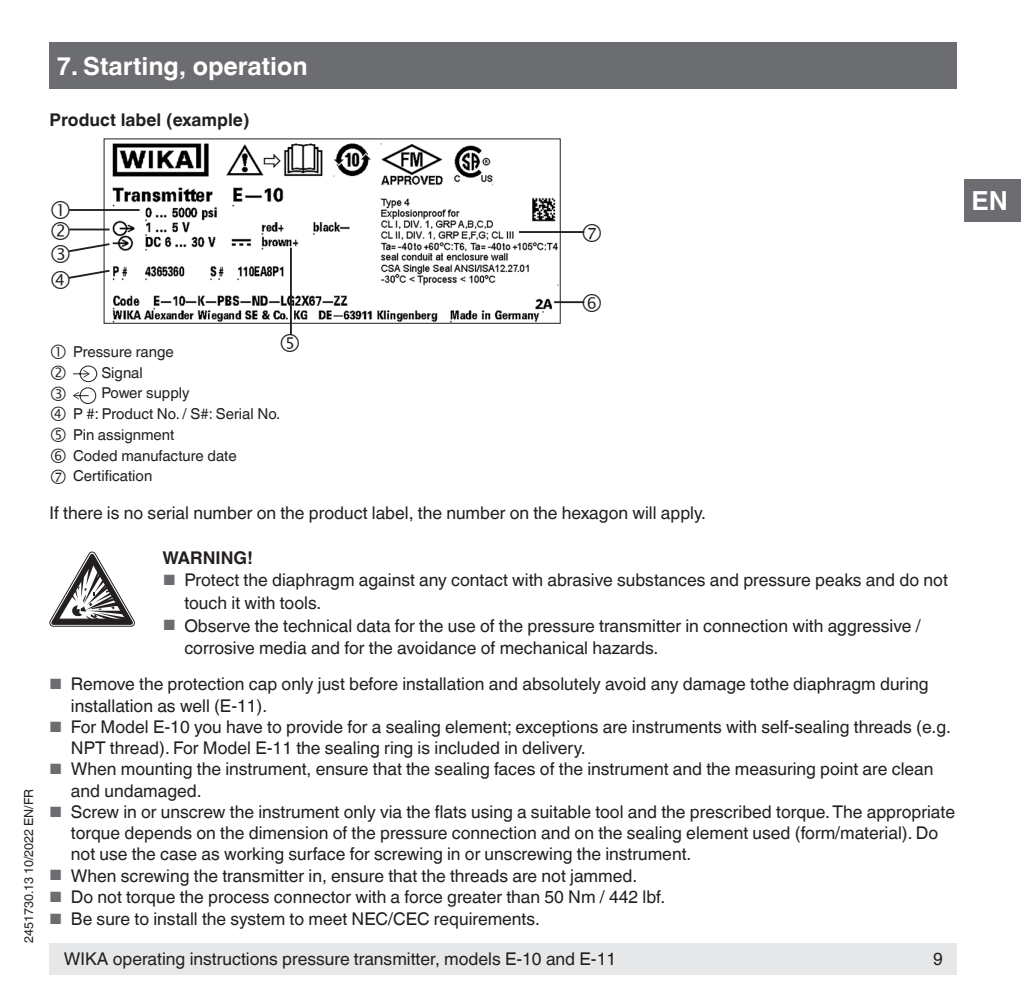
<style>
.page{position:relative;width:1021px;height:1007px;background:#fff}
.page>*{position:absolute;margin:0;border:0;box-sizing:border-box;transform-origin:0 0}
.t1{font:700 26.25px "Helvetica World";color:#fff}
.t2{font:700 25px "Helvetica World";color:#fff}
.t3{font:17.5px/21.2px "Helvetica World";color:#231f20}
.t4{font:700 17.5px "Helvetica World";color:#231f20}
.t5{font:15px "Helvetica World";color:#231f20}
.t6{font:12.5px "Helvetica World";color:#231f20}
.s1{font-size:14.75px;color:#6c6d70}
</style>
<div class="page">
<div style="left:50px;top:943px;width:907px;height:31px;background:#e6e7e9"></div>
<div style="left:50px;top:43px;width:907px;height:46px;background:#6c6d70"></div>
<div style="left:964px;top:179px;width:56px;height:43px;background:#6c6d70"></div>
<img style="left:112px;top:143px;width:446px;height:178px">
<hr style="left:69px;top:209px;width:71px;height:2px;background:#231f20">
<hr style="left:554px;top:301px;width:30px;height:2px;background:#231f20">
<hr style="left:519px;top:231px;width:65px;height:2px;background:#231f20">
<hr style="left:290px;top:248px;width:2px;height:87px;background:#231f20">
<svg style="left:73px;top:365px;width:24px;height:39px"></svg>
<svg style="left:50px;top:551px;width:85px;height:75px"></svg>
<svg style="left:68px;top:200px;width:44px;height:62px"></svg>
<svg style="left:68px;top:268px;width:42px;height:21px"></svg>
<h2 class="t2" style="left:57px;top:51px;width:252px">7. Starting, operation</h2>
<p class="t4" style="left:50px;top:110px;width:201px">Product label (example)</p>
<h1 class="t1" style="left:971px;top:186px;width:38px">EN</h1>
<p class="t6" style="left:22px;top:943px;width:156px;rotate:-90deg">2451730.13 10/2022 EN/FR</p>
<p class="t5" style="left:73px;top:343px;width:102px">Pressure range</p>
<p class="t5" style="left:101px;top:363px;width:43px">Signal</p>
<p class="t5" style="left:101px;top:384px;width:90px">Power supply</p>
<p class="t5" style="left:73px;top:405px;width:209px">P #: Product No. / S#: Serial No.</p>
<p class="t5" style="left:73px;top:426px;width:103px">Pin assignment</p>
<p class="t5" style="left:73px;top:446px;width:165px">Coded manufacture date</p>
<p class="t5" style="left:73px;top:467px;width:81px">Certification</p>
<p class="t3" style="left:50px;top:502px;width:658px">If there is no serial number on the product label, the number on the hexagon will apply.</p>
<p class="t4" style="left:162px;top:547px;width:92px">WARNING!</p>
<p class="t3" style="left:184px;top:569px;width:765px;line-height:22.5px;text-indent:-21px"><span class="s1">■</span> Protect the diaphragm against any contact with abrasive substances and pressure peaks and do not touch it with tools.</p>
<p class="t3" style="left:184px;top:614px;width:737px;line-height:22.5px;text-indent:-21px"><span class="s1">■</span> Observe the technical data for the use of the pressure transmitter in connection with aggressive / corrosive media and for the avoidance of mechanical hazards.</p>
<p class="t3" style="left:71px;top:673px;width:859px;text-indent:-21px"><span class="s1">■</span> Remove the protection cap only just before installation and absolutely avoid any damage tothe diaphragm during installation as well (E-11).</p>
<p class="t3" style="left:71px;top:716px;width:881px;text-indent:-21px"><span class="s1">■</span> For Model E-10 you have to provide for a sealing element; exceptions are instruments with self-sealing threads (e.g.<br>NPT thread). For Model E-11 the sealing ring is included in delivery.</p>
<p class="t3" style="left:71px;top:758px;width:864px;text-indent:-21px"><span class="s1">■</span> When mounting the instrument, ensure that the sealing faces of the instrument and the measuring point are clean and undamaged.</p>
<p class="t3" style="left:71px;top:801px;width:885px;text-indent:-21px"><span class="s1">■</span> Screw in or unscrew the instrument only via the flats using a suitable tool and the prescribed torque. The appropriate torque depends on the dimension of the pressure connection and on the sealing element used (form/material). Do not use the case as working surface for screwing in or unscrewing the instrument.</p>
<p class="t3" style="left:50px;top:864px;width:589px"><span class="s1">■</span> When screwing the transmitter in, ensure that the threads are not jammed.</p>
<p class="t3" style="left:50px;top:886px;width:617px"><span class="s1">■</span> Do not torque the process connector with a force greater than 50 Nm / 442 lbf.</p>
<p class="t3" style="left:50px;top:908px;width:491px"><span class="s1">■</span> Be sure to install the system to meet NEC/CEC requirements.</p>
<p class="t3" style="left:64px;top:948px;width:554px">WIKA operating instructions pressure transmitter, models E-10 and E-11</p>
<p class="t3" style="left:933px;top:948px;width:11px">9</p>
</div>
